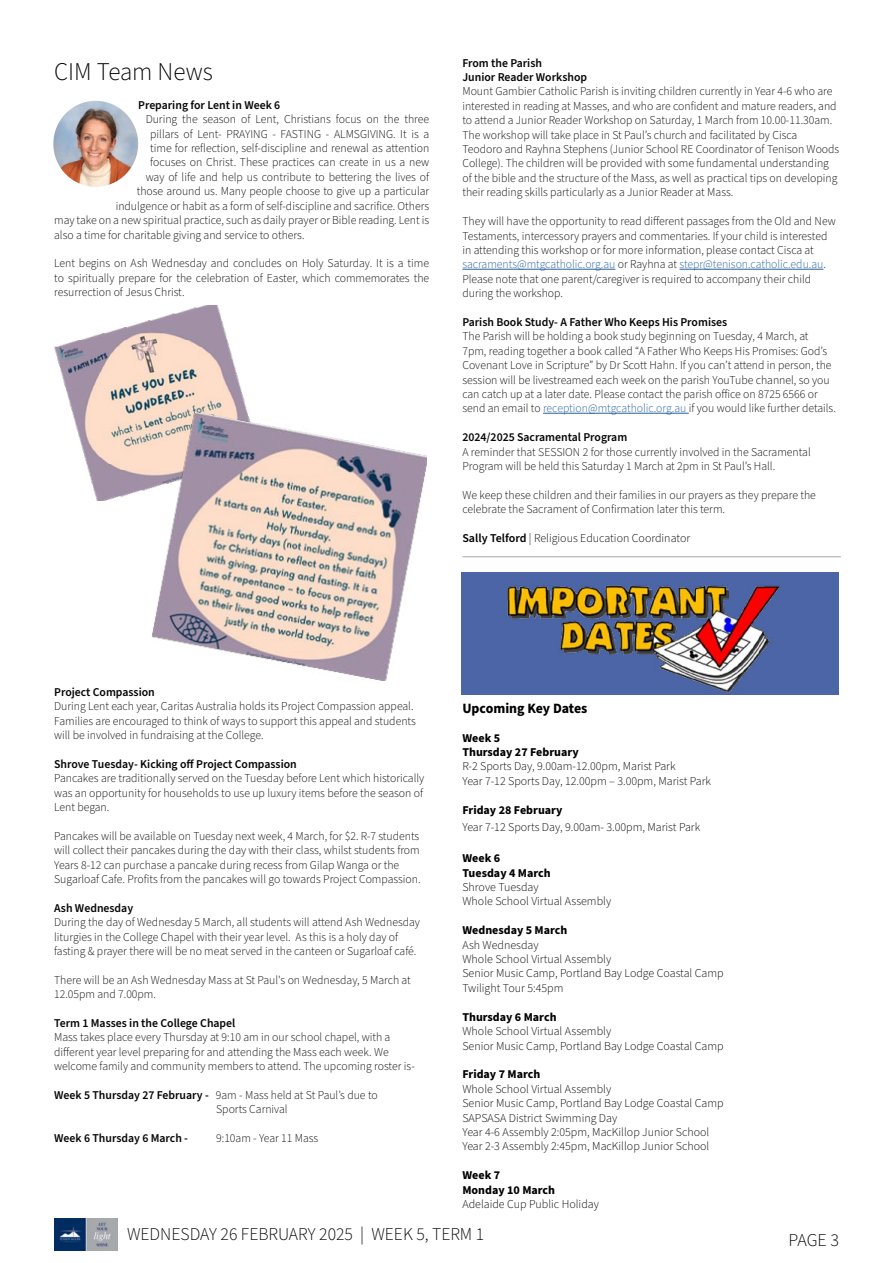
<style>
.page{position:relative;width:893px;height:1263px;background:#fff}
.page>*{position:absolute;margin:0;border:0;box-sizing:border-box;transform-origin:0 0}
.t1{font:300 25.5px "Source Sans Pro";color:#000}
.t2{font:300 18px "Source Sans Pro";color:#000}
.t3{font:700 14.25px "Source Sans Pro";color:#000}
.t4{font:300 12px/14.4px "Source Sans Pro";color:#060606}
.t5{font:300 12px/14.4px "Source Sans Pro";color:#000}
.t6{font:600 12px/14.4px "Source Sans Pro";color:#060606}
.t7{font:700 12px/14.4px "Source Sans Pro";color:#000}
.s1{color:#235e9f}
.s2{font-weight:600}
</style>
<div class="page">
<img style="left:54px;top:1218px;width:64px;height:32px">
<hr style="left:462px;top:269px;width:153px;height:1px;background:#235e9f">
<hr style="left:679px;top:269px;width:144px;height:1px;background:#235e9f">
<hr style="left:543px;top:413px;width:146px;height:1px;background:#235e9f">
<hr style="left:462px;top:556px;width:379px;height:1px;background:#a7a9ac">
<div style="left:462px;top:572px;width:377px;height:123px;background:#4b65a6"></div>
<img style="left:507px;top:585px;width:273px;height:108px">
<img style="left:53px;top:101px;width:85px;height:86px">
<img style="left:55px;top:305px;width:193px;height:196px">
<img style="left:151px;top:412px;width:276px;height:269px">
<h1 class="t1" style="left:54px;top:55px;width:160px">CIM Team News</h1>
<p class="t6" style="left:138px;top:98px;width:144px">Preparing for Lent in Week 6</p>
<p class="t4" style="left:146px;top:112px;width:285px">During the season of Lent, Christians focus on the three</p>
<p class="t4" style="left:150px;top:127px;width:280px">pillars of Lent- PRAYING - FASTING - ALMSGIVING. It is a</p>
<p class="t4" style="left:150px;top:141px;width:281px">time for reflection, self-discipline and renewal as attention</p>
<p class="t4" style="left:150px;top:156px;width:281px">focuses on Christ. These practices can create in us a new</p>
<p class="t4" style="left:146px;top:170px;width:285px">way of life and help us contribute to bettering the lives of</p>
<p class="t4" style="left:137px;top:184px;width:294px">those around us. Many people choose to give up a particular</p>
<p class="t4" style="left:116px;top:199px;width:315px">indulgence or habit as a form of self-discipline and sacrifice. Others</p>
<p class="t4" style="left:54px;top:213px;width:377px">may take on a new spiritual practice, such as daily prayer or Bible reading. Lent is</p>
<p class="t4" style="left:54px;top:228px;width:252px">also a time for charitable giving and service to others.</p>
<p class="t4" style="left:54px;top:256px;width:376px;text-align:justify">Lent begins on Ash Wednesday and concludes on Holy Saturday. It is a time to spiritually prepare for the celebration of Easter, which commemorates the resurrection of Jesus Christ.</p>
<p class="t6" style="left:462px;top:56px;width:126px">From the Parish<br>Junior Reader Workshop</p>
<p class="t4" style="left:462px;top:85px;width:378px">Mount Gambier Catholic Parish is inviting children currently in Year 4-6 who are interested in reading at Masses, and who are confident and mature readers, and to attend a Junior Reader Workshop on Saturday, 1 March from 10.00-11.30am.<br>The workshop will take place in St Paul’s church and facilitated by Cisca Teodoro and Rayhna Stephens (Junior School RE Coordinator of Tenison Woods College). The children will be provided with some fundamental understanding of the bible and the structure of the Mass, as well as practical tips on developing their reading skills particularly as a Junior Reader at Mass.</p>
<p class="t4" style="left:462px;top:214px;width:375px">They will have the opportunity to read different passages from the Old and New Testaments, intercessory prayers and commentaries. If your child is interested in attending this workshop or for more information, please contact Cisca at <span class="s1">sacraments@mtgcatholic.org.au</span> or Rayhna at <span class="s1">stepr@tenison.catholic.edu.au</span>.<br>Please note that one parent/caregiver is required to accompany their child during the workshop.</p>
<p class="t6" style="left:462px;top:315px;width:266px">Parish Book Study- A Father Who Keeps His Promises</p>
<p class="t4" style="left:462px;top:329px;width:375px">The Parish will be holding a book study beginning on Tuesday, 4 March, at<br>7pm, reading together a book called “A Father Who Keeps His Promises: God’s Covenant Love in Scripture” by Dr Scott Hahn. If you can’t attend in person, the session will be livestreamed each week on the parish YouTube channel, so you can catch up at a later date. Please contact the parish office on 8725 6566 or send an email to <span class="s1">reception@mtgcatholic.org.au</span> if you would like further details.</p>
<p class="t6" style="left:462px;top:430px;width:166px">2024/2025 Sacramental Program</p>
<p class="t4" style="left:462px;top:445px;width:350px">A reminder that SESSION 2 for those currently involved in the Sacramental<br>Program will be held this Saturday 1 March at 2pm in St Paul’s Hall.</p>
<p class="t4" style="left:462px;top:488px;width:355px">We keep these children and their families in our prayers as they prepare the celebrate the Sacrament of Confirmation later this term.</p>
<p class="t5" style="left:462px;top:531px;width:229px"><span class="s2">Sally Telford</span> | Religious Education Coordinator</p>
<p class="t6" style="left:54px;top:685px;width:102px">Project Compassion</p>
<p class="t4" style="left:54px;top:699px;width:363px">During Lent each year, Caritas Australia holds its Project Compassion appeal.<br>Families are encouraged to think of ways to support this appeal and students will be involved in fundraising at the College.</p>
<p class="t6" style="left:54px;top:757px;width:244px">Shrove Tuesday- Kicking off Project Compassion</p>
<p class="t4" style="left:54px;top:771px;width:372px;text-align:justify">Pancakes are traditionally served on the Tuesday before Lent which historically was an opportunity for households to use up luxury items before the season of Lent began.</p>
<p class="t4" style="left:54px;top:829px;width:368px">Pancakes will be available on Tuesday next week, 4 March, for $2. R-7 students will collect their pancakes during the day with their class, whilst students from Years 8-12 can purchase a pancake during recess from Gilap Wanga or the Sugarloaf Cafe. Profits from the pancakes will go towards Project Compassion.</p>
<p class="t6" style="left:54px;top:901px;width:81px">Ash Wednesday</p>
<p class="t4" style="left:54px;top:915px;width:367px">During the day of Wednesday 5 March, all students will attend Ash Wednesday liturgies in the College Chapel with their year level. As this is a holy day of fasting &amp; prayer there will be no meat served in the canteen or Sugarloaf café.</p>
<p class="t4" style="left:54px;top:973px;width:358px">There will be an Ash Wednesday Mass at St Paul's on Wednesday, 5 March at<br>12.05pm and 7.00pm.</p>
<p class="t6" style="left:54px;top:1016px;width:183px">Term 1 Masses in the College Chapel</p>
<p class="t4" style="left:54px;top:1030px;width:362px">Mass takes place every Thursday at 9:10 am in our school chapel, with a different year level preparing for and attending the Mass each week. We welcome family and community members to attend. The upcoming roster is-</p>
<p class="t4" style="left:216px;top:1088px;width:163px;text-indent:-162px"><span class="s2">Week 5 Thursday 27 February -</span> 9am - Mass held at St Paul’s due to<br>Sports Carnival</p>
<p class="t6" style="left:54px;top:1131px;width:135px">Week 6 Thursday 6 March -</p>
<p class="t4" style="left:216px;top:1131px;width:104px">9:10am - Year 11 Mass</p>
<p class="t3" style="left:462px;top:698px;width:127px">Upcoming Key Dates</p>
<p class="t7" style="left:462px;top:731px;width:118px">Week 5<br>Thursday 27 February</p>
<p class="t5" style="left:462px;top:760px;width:250px">R-2 Sports Day, 9.00am-12.00pm, Marist Park<br>Year 7-12 Sports Day, 12.00pm – 3.00pm, Marist Park</p>
<p class="t7" style="left:462px;top:803px;width:102px">Friday 28 February</p>
<p class="t5" style="left:462px;top:820px;width:239px">Year 7-12 Sports Day, 9.00am- 3.00pm, Marist Park</p>
<p class="t7" style="left:462px;top:851px;width:90px">Week 6<br>Tuesday 4 March</p>
<p class="t5" style="left:462px;top:880px;width:150px">Shrove Tuesday<br>Whole School Virtual Assembly</p>
<p class="t7" style="left:462px;top:923px;width:107px">Wednesday 5 March</p>
<p class="t5" style="left:462px;top:938px;width:263px">Ash Wednesday<br>Whole School Virtual Assembly<br>Senior Music Camp, Portland Bay Lodge Coastal Camp<br>Twilight Tour 5:45pm</p>
<p class="t7" style="left:462px;top:1010px;width:96px">Thursday 6 March</p>
<p class="t5" style="left:462px;top:1024px;width:263px">Whole School Virtual Assembly<br>Senior Music Camp, Portland Bay Lodge Coastal Camp</p>
<p class="t7" style="left:462px;top:1067px;width:79px">Friday 7 March</p>
<p class="t5" style="left:462px;top:1082px;width:263px">Whole School Virtual Assembly<br>Senior Music Camp, Portland Bay Lodge Coastal Camp SAPSASA District Swimming Day<br>Year 4-6 Assembly 2:05pm, MacKillop Junior School Year 2-3 Assembly 2:45pm, MacKillop Junior School</p>
<p class="t7" style="left:462px;top:1168px;width:94px">Week 7<br>Monday 10 March</p>
<p class="t5" style="left:462px;top:1197px;width:138px">Adelaide Cup Public Holiday</p>
<h2 class="t2" style="left:127px;top:1222px;width:359px">WEDNESDAY 26 FEBRUARY 2025 | WEEK 5, TERM 1</h2>
<h2 class="t2" style="left:788px;top:1228px;width:52px">PAGE 3</h2>
</div>
